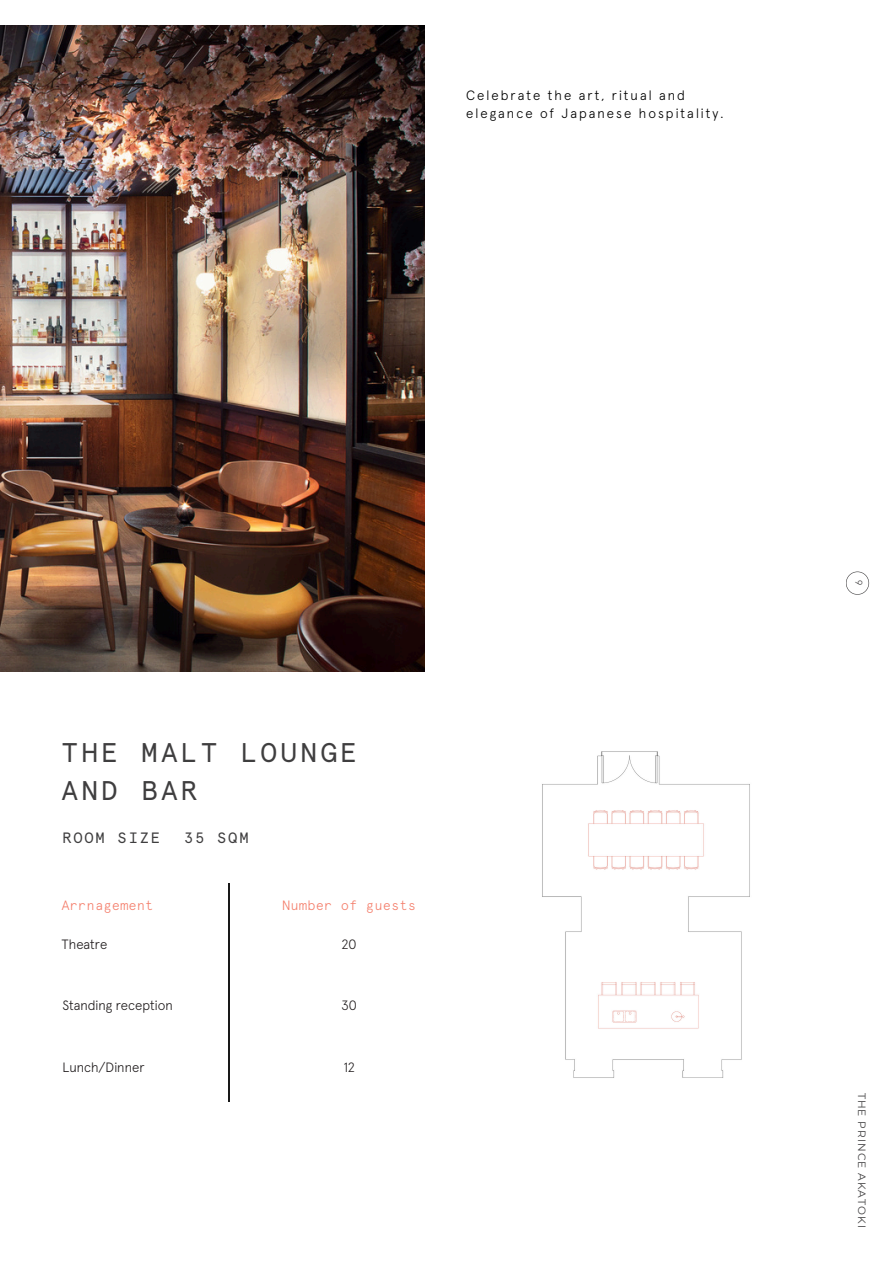
<style>
.page{position:relative;width:894px;height:1264px;background:#fff}
.page>*{position:absolute;margin:0;border:0;box-sizing:border-box;transform-origin:0 0}
.t1{font:27px/37.2px "Apercu Mono Pro";letter-spacing:.115em;color:#3f3e3f}
.t2{font:15px "Apercu Mono Pro";letter-spacing:.115em;color:#3f3e3f}
.t3{font:300 13.5px/18px "Apercu Pro";letter-spacing:.15em;color:#000}
.t4{font:300 13.5px "Apercu Pro";color:#231f20}
.t5{font:300 13.5px "Apercu Mono Pro";color:#f47d6a}
.t6{font:10.65px "Montserrat";letter-spacing:.095em;color:#3f3e3f}
.t7{font:300 9.75px "Apercu Pro";color:#3f3e3f}
</style>
<div class="page">
<svg style="left:846px;top:571px;width:22px;height:23px"></svg>
<img style="left:0;top:26px;width:425px;height:645px">
<svg style="left:229px;top:883px;width:1px;height:28px"></svg>
<hr style="left:229px;top:911px;width:1px;height:48px;background:#191919">
<hr style="left:229px;top:959px;width:1px;height:47px;background:#191919">
<hr style="left:229px;top:1006px;width:1px;height:48px;background:#191919">
<hr style="left:229px;top:1054px;width:1px;height:47px;background:#191919">
<img style="left:542px;top:751px;width:208px;height:327px">
<p class="t3" style="left:466px;top:87px;width:259px">Celebrate the art, ritual and elegance of Japanese hospitality.</p>
<h3 class="t1" style="left:61px;top:736px;width:297px">THE MALT LOUNGE<br>AND BAR</h3>
<h3 class="t2" style="left:62px;top:830px;width:99px">ROOM SIZE</h3>
<h3 class="t2" style="left:184px;top:830px;width:66px">35 SQM</h3>
<h1 class="t5" style="left:61px;top:899px;width:94px">Arrnagement</h1>
<h2 class="t5" style="left:282px;top:899px;width:135px">Number of guests</h2>
<h3 class="t4" style="left:61px;top:938px;width:47px">Theatre</h3>
<p class="t4" style="left:342px;top:938px;width:16px">20</p>
<h3 class="t4" style="left:62px;top:999px;width:112px">Standing reception</h3>
<p class="t4" style="left:341px;top:999px;width:17px">30</p>
<h3 class="t4" style="left:62px;top:1061px;width:84px">Lunch/Dinner</h3>
<p class="t4" style="left:343px;top:1061px;width:12px">12</p>
<h3 class="t7" style="left:862px;top:580px;width:7px;rotate:90deg">9</h3>
<p class="t6" style="left:868px;top:1092px;width:137px;rotate:90deg">THE PRINCE AKATOKI</p>
</div>
